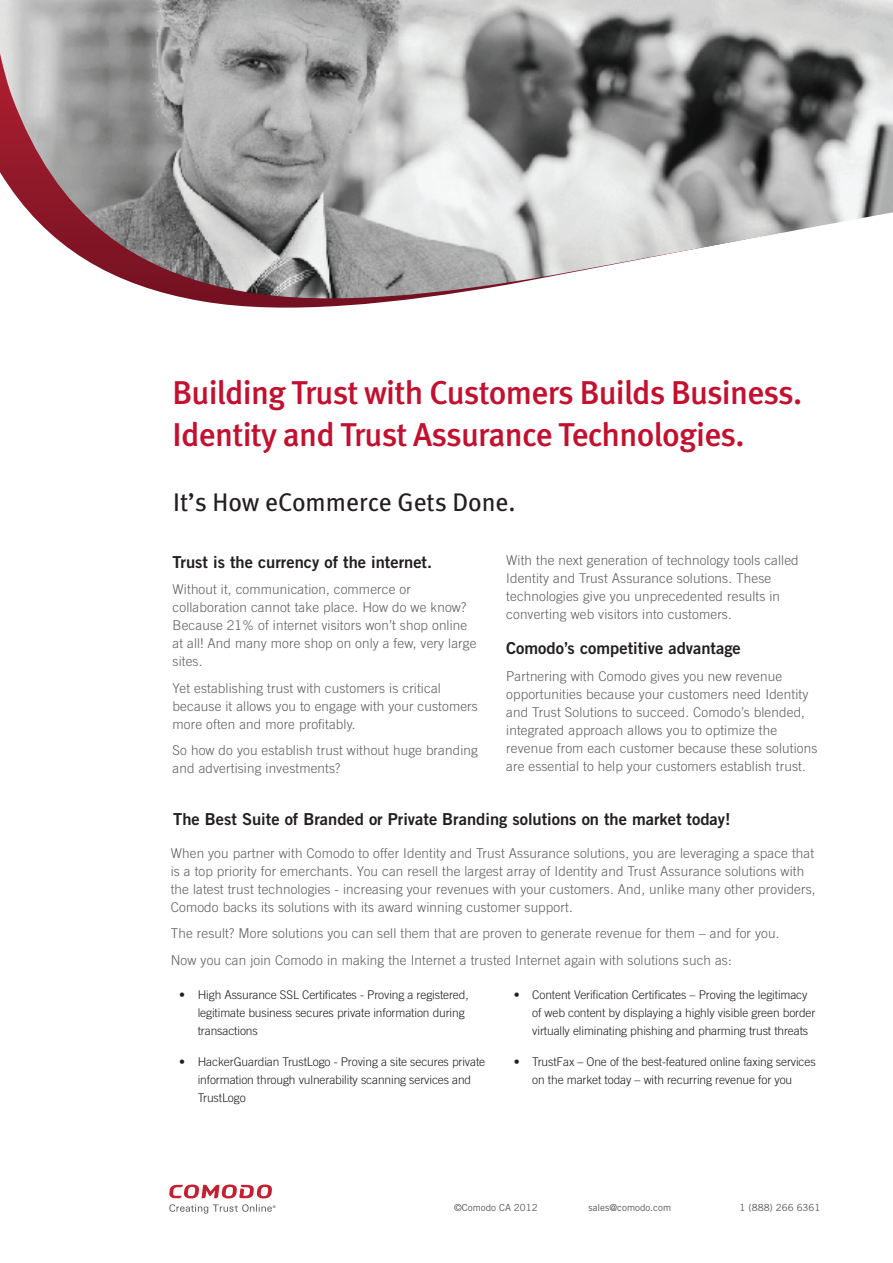
<style>
.page{position:relative;width:893px;height:1263px;background:#fff}
.page>*{position:absolute;margin:0;border:0;box-sizing:border-box;transform-origin:0 0}
.t1{font:500 33px/42px "Meta";letter-spacing:-.02em;color:#c3102f}
.t2{font:25.5px "Meta";color:#231f20}
.t3{font:16.5px "Trade Gothic LT Bold Two";color:#231f20}
.t4{font:300 13.5px/18px "Trade Gothic LT";letter-spacing:.01em;color:#5f5f62}
.t5{font:300 12px/18px "Trade Gothic LT";letter-spacing:-.01em;color:#231f20}
.t6{font:9.75px "Trade Gothic LT";color:#57585a}
</style>
<div class="page">
<img style="left:0;top:0;width:893px;height:306px">
<svg style="left:169px;top:1204px;width:107px;height:10px"></svg>
<svg style="left:169px;top:1184px;width:103px;height:14px"></svg>
<h1 class="t1" style="left:173px;top:372px;width:631px">Building Trust with Customers Builds Business.<br>Identity and Trust Assurance Technologies.</h1>
<h2 class="t2" style="left:173px;top:487px;width:344px">It’s How eCommerce Gets Done.</h2>
<p class="t3" style="left:173px;top:552px;width:261px">Trust is the currency of the internet.</p>
<p class="t4" style="left:173px;top:580px;width:305px">Without it, communication, commerce or collaboration cannot take place. How do we know?<br>Because 21% of internet visitors won’t shop online at all! And many more shop on only a few, very large sites.</p>
<p class="t4" style="left:173px;top:679px;width:307px">Yet establishing trust with customers is critical because it allows you to engage with your customers more often and more profitably.</p>
<p class="t4" style="left:173px;top:741px;width:307px">So how do you establish trust without huge branding and advertising investments?</p>
<p class="t4" style="left:506px;top:551px;width:294px">With the next generation of technology tools called Identity and Trust Assurance solutions. These technologies give you unprecedented results in converting web visitors into customers.</p>
<p class="t3" style="left:506px;top:638px;width:236px">Comodo’s competitive advantage</p>
<p class="t4" style="left:506px;top:667px;width:313px">Partnering with Comodo gives you new revenue opportunities because your customers need Identity and Trust Solutions to succeed. Comodo’s blended, integrated approach allows you to optimize the revenue from each customer because these solutions are essential to help your customers establish trust.</p>
<p class="t3" style="left:173px;top:808px;width:559px">The Best Suite of Branded or Private Branding solutions on the market today!</p>
<p class="t4" style="left:171px;top:844px;width:646px">When you partner with Comodo to offer Identity and Trust Assurance solutions, you are leveraging a space that is a top priority for emerchants. You can resell the largest array of Identity and Trust Assurance solutions with the latest trust technologies - increasing your revenues with your customers. And, unlike many other providers, Comodo backs its solutions with its award winning customer support.</p>
<p class="t4" style="left:171px;top:920px;width:610px;line-height:26.5px">The result? More solutions you can sell them that are proven to generate revenue for them – and for you.<br>Now you can join Comodo in making the Internet a trusted Internet again with solutions such as:</p>
<p class="t5" style="left:198px;top:986px;width:272px;text-indent:-18px">• High Assurance SSL Certificates - Proving a registered, legitimate business secures private information during transactions</p>
<p class="t5" style="left:198px;top:1052px;width:289px;text-indent:-18px">• HackerGuardian TrustLogo - Proving a site secures private information through vulnerability scanning services and<br>TrustLogo</p>
<p class="t5" style="left:532px;top:986px;width:285px;text-indent:-18px">• Content Verification Certificates – Proving the legitimacy of web content by displaying a highly visible green border virtually eliminating phishing and pharming trust threats</p>
<p class="t5" style="left:514px;top:1052px;width:303px;text-align:center">• TrustFax – One of the best-featured online faxing services on the market today – with recurring revenue for you</p>
<p class="t6" style="left:454px;top:1201px;width:85px">©Comodo CA 2012</p>
<p class="t6" style="left:588px;top:1201px;width:84px">sales@comodo.com</p>
<p class="t6" style="left:740px;top:1201px;width:82px">1 (888) 266 6361</p>
</div>
